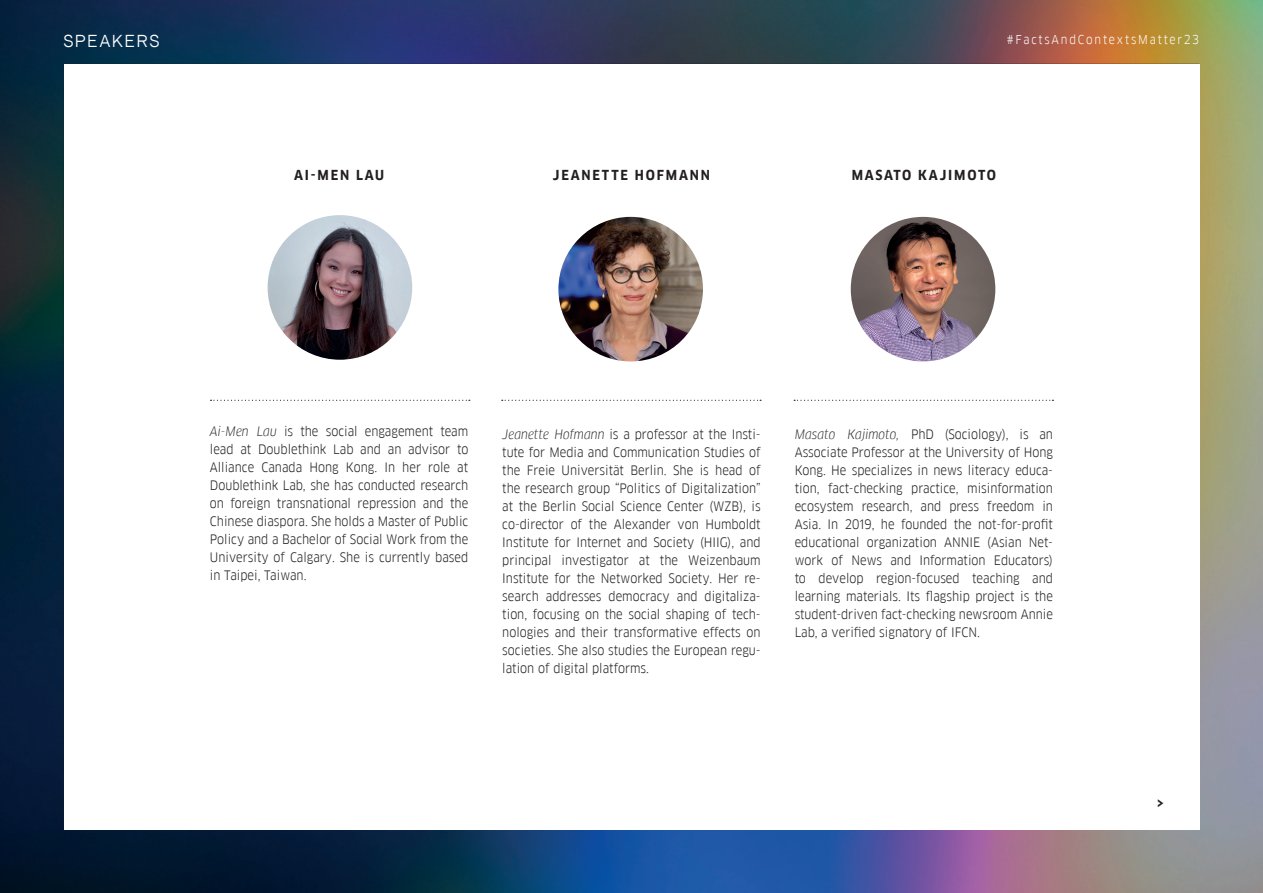
<style>
.page{position:relative;width:1263px;height:893px;background:#fff}
.page>*{position:absolute;margin:0;border:0;box-sizing:border-box;transform-origin:0 0}
.t1{font:700 18px "Goethe FF Clan";color:#231f20}
.t2{font:15px "Neutral Face";letter-spacing:.15em;color:#fff}
.t3{font:700 13.5px "Goethe FF Clan";letter-spacing:.135em;color:#231f20}
.t4{font:12.75px/18px "Goethe FF Clan";color:#231f20;text-align:justify}
.t5{font:12px "Goethe FF Clan";letter-spacing:.15em;color:#fff}
.s1{font-style:italic}
</style>
<div class="page">
<img style="left:0;top:0;width:1263px;height:893px">
<div style="left:64px;top:64px;width:1135px;height:765px;background:#fff"></div>
<img style="left:558px;top:217px;width:145px;height:144px;border-radius:72px">
<img style="left:851px;top:217px;width:144px;height:144px;border-radius:72px">
<svg style="left:502px;top:400px;width:259px;height:1px"></svg>
<svg style="left:211px;top:400px;width:259px;height:1px"></svg>
<svg style="left:794px;top:400px;width:259px;height:1px"></svg>
<img style="left:268px;top:215px;width:144px;height:145px;border-radius:72px">
<p class="t2" style="left:64px;top:32px;width:97px">SPEAKERS</p>
<p class="t3" style="left:294px;top:167px;width:91px">AI-MEN LAU</p>
<p class="t5" style="left:1007px;top:33px;width:194px">#FactsAndContextsMatter23</p>
<p class="t3" style="left:553px;top:167px;width:159px">JEANETTE HOFMANN</p>
<p class="t3" style="left:852px;top:167px;width:146px">MASATO KAJIMOTO</p>
<p class="t4" style="left:210px;top:422px;width:260px"><span class="s1">Ai-Men Lau</span> is the social engagement team lead at Doublethink Lab and an advisor to Alliance Canada Hong Kong. In her role at Doublethink Lab, she has conducted research on foreign transnational repression and the Chinese diaspora. She holds a Master of Public Policy and a Bachelor of Social Work from the University of Calgary. She is currently based in Taipei, Taiwan.</p>
<p class="t4" style="left:502px;top:425px;width:260px"><span class="s1">Jeanette Hofmann</span> is a professor at the Insti&shy;tute for Media and Communication Studies of the Freie Universität Berlin. She is head of the research group “Politics of Digitalization” at the Berlin Social Science Center (WZB), is co-director of the Alexander von Humboldt Institute for Internet and Society (HIIG), and principal investigator at the Weizenbaum Institute for the Networked Society. Her re&shy;search addresses democracy and digitaliza&shy;tion, focusing on the social shaping of tech&shy;nologies and their transformative effects on societies. She also studies the European regu&shy;lation of digital platforms.</p>
<p class="t4" style="left:795px;top:425px;width:260px"><span class="s1">Masato Kajimoto,</span> PhD (Sociology), is an Associate Professor at the University of Hong Kong. He specializes in news literacy educa&shy;tion, fact-checking practice, misinformation ecosystem research, and press freedom in Asia. In 2019, he founded the not-for-profit educational organization ANNIE (Asian Net&shy;work of News and Information Educators) to develop region-focused teaching and learning materials. Its flagship project is the student-driven fact-checking newsroom Annie Lab, a verified signatory of IFCN.</p>
<h1 class="t1" style="left:1157px;top:793px;width:8px">›</h1>
</div>
